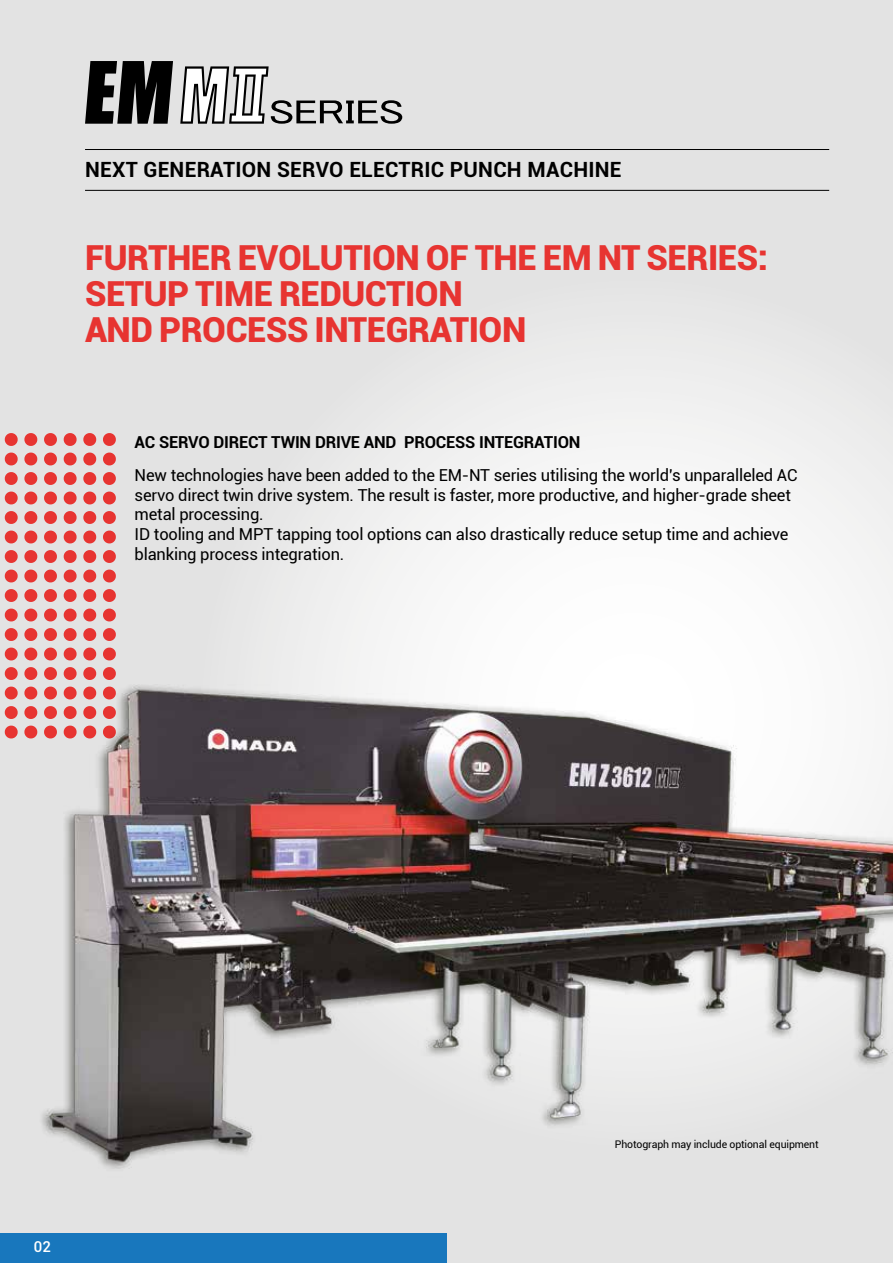
<style>
.page{position:relative;width:893px;height:1263px;background:#e3e3e3}
.page>*{position:absolute;margin:0;border:0;box-sizing:border-box;transform-origin:0 0}
.t1{font:900 34.5px/36px "Roboto";letter-spacing:-.01em;color:#e73431}
.t2{font:700 21px "Roboto";letter-spacing:.015em;color:#000}
.t3{font:16.5px/19.8px "Roboto";letter-spacing:-.01em;color:#000}
.t4{font:700 16.5px "Roboto";letter-spacing:-.01em;color:#000}
.t5{font:500 15px "Roboto";color:#fff}
.t6{font:10.5px "Roboto";letter-spacing:-.01em;color:#000}
</style>
<div class="page">
<svg style="left:294px;top:369px;width:599px;height:300px"></svg>
<div style="left:0;top:1233px;width:446px;height:30px;background:#1877bd"></div>
<hr style="left:85px;top:149px;width:744px;height:1px;background:#000">
<hr style="left:85px;top:190px;width:744px;height:1px;background:#000">
<svg style="left:85px;top:61px;width:88px;height:63px"></svg>
<svg style="left:180px;top:66px;width:222px;height:58px"></svg>
<svg style="left:4px;top:726px;width:34px;height:12px"></svg>
<svg style="left:4px;top:706px;width:34px;height:13px"></svg>
<svg style="left:4px;top:687px;width:34px;height:12px"></svg>
<svg style="left:4px;top:667px;width:110px;height:13px"></svg>
<svg style="left:4px;top:648px;width:112px;height:12px"></svg>
<svg style="left:4px;top:628px;width:112px;height:13px"></svg>
<svg style="left:4px;top:609px;width:112px;height:12px"></svg>
<svg style="left:4px;top:589px;width:112px;height:13px"></svg>
<svg style="left:4px;top:570px;width:112px;height:12px"></svg>
<svg style="left:4px;top:550px;width:112px;height:13px"></svg>
<svg style="left:4px;top:531px;width:112px;height:12px"></svg>
<svg style="left:4px;top:511px;width:112px;height:13px"></svg>
<svg style="left:4px;top:492px;width:112px;height:12px"></svg>
<svg style="left:4px;top:472px;width:112px;height:13px"></svg>
<svg style="left:4px;top:453px;width:112px;height:12px"></svg>
<svg style="left:4px;top:433px;width:112px;height:13px"></svg>
<img style="left:40px;top:669px;width:853px;height:500px">
<p class="t2" style="left:85px;top:155px;width:538px">NEXT GENERATION SERVO ELECTRIC PUNCH MACHINE</p>
<h1 class="t1" style="left:85px;top:238px;width:684px">FURTHER EVOLUTION OF THE EM NT SERIES:<br>SETUP TIME REDUCTION<br>AND PROCESS INTEGRATION</h1>
<p class="t4" style="left:135px;top:431px;width:447px">AC SERVO DIRECT TWIN DRIVE AND PROCESS INTEGRATION</p>
<p class="t3" style="left:135px;top:464px;width:664px">New technologies have been added to the EM-NT series utilising the world's unparalleled AC servo direct twin drive system. The result is faster, more productive, and higher-grade sheet metal processing.<br>ID tooling and MPT tapping tool options can also drastically reduce setup time and achieve blanking process integration.</p>
<p class="t5" style="left:34px;top:1236px;width:19px">02</p>
<p class="t6" style="left:615px;top:1137px;width:205px">Photograph may include optional equipment</p>
</div>
